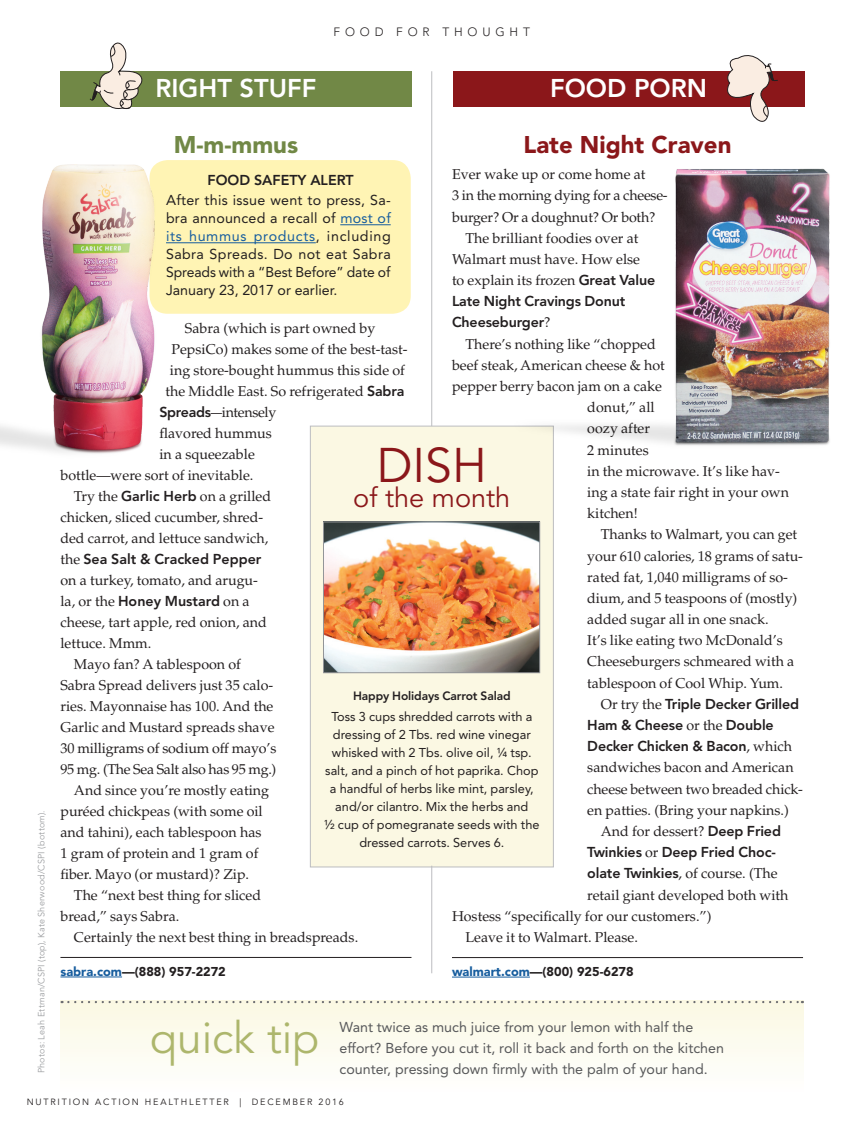
<style>
.page{position:relative;width:863px;height:1134px;background:#fff}
.page>*{position:absolute;margin:0;border:0;box-sizing:border-box;transform-origin:0 0}
.t1{font:48.15px "Avenir LT Std";color:#8b171a}
.t2{font:44.1px "Avenir LT Std";color:#adb66c}
.t3{font:27.15px "Avenir LT Std";color:#8b171a}
.t4{font:800 25.5px "Avenir LT Std";color:#fff}
.t5{font:900 24px "Avenir LT Std";color:#8b171a}
.t6{font:900 24px "Avenir LT Std";color:#718846}
.t7{font:14.25px "Palatino LT Std";color:#231f20}
.t8{font:800 14.25px/21.1px "Avenir LT Std";letter-spacing:-.01em;color:#231f20}
.t9{font:14.25px/18px "Avenir LT Std";letter-spacing:-.005em;color:#231f20;text-align:justify}
.t10{font:14.25px/21px "Avenir LT Std";color:#57585a}
.t11{font:14.25px "Palatino LT Std";letter-spacing:-.02em;color:#231f20}
.t12{font:14.25px "Palatino LT Std";letter-spacing:-.02em;color:#231f20;scale:.8 1}
.t13{font:12.75px/18px "Avenir LT Std";color:#231f20;text-align:center}
.t14{font:900 12.75px "Avenir LT Std";color:#231f20}
.t15{font:800 12px "Avenir LT Std";letter-spacing:-.01em;color:#231f20}
.t16{font:300 12px "Avenir LT Std";letter-spacing:.4em;color:#231f20}
.t17{font:300 9px "Avenir LT Std";letter-spacing:.025em;color:#939598}
.t18{font:9px "Avenir LT Std";letter-spacing:.2em;color:#231f20}
.s1{font-family:"Avenir LT Std";font-weight:800}
.s2{font-family:"Palatino LT Std";font-weight:400}
.s3{color:#175d9e}
</style>
<div class="page">
<div style="left:149px;top:160px;width:262px;height:154px;background:#fff4b4;border-radius:18px"></div>
<hr style="left:60px;top:957px;width:351px;height:1px;background:#231f20">
<hr style="left:60px;top:976px;width:62px;height:1px;background:#175d9e">
<hr style="left:431px;top:71px;width:1px;height:361px;background:#bcbdc0">
<hr style="left:452px;top:957px;width:351px;height:1px;background:#231f20">
<hr style="left:452px;top:976px;width:78px;height:1px;background:#175d9e">
<div style="left:310px;top:426px;width:244px;height:441px;background:#fbf8e3;border:1px solid #bcbdc0"></div>
<div style="left:60px;top:1000px;width:743px;height:93px;background:linear-gradient(to right,#fdfbf1,#fdfbf1)"></div>
<svg style="left:62px;top:1000px;width:741px;height:3px;background:#e0decd"></svg>
<hr style="left:431px;top:865px;width:1px;height:108px;background:#bcbdc0">
<img style="left:325px;top:524px;width:213px;height:147px">
<div style="left:323px;top:522px;width:217px;height:151px;border:1px solid #939598"></div>
<div style="left:60px;top:71px;width:351px;height:35px;background:#718846"></div>
<div style="left:453px;top:71px;width:351px;height:35px;background:#8b171a"></div>
<svg style="left:723px;top:55px;width:55px;height:67px"></svg>
<svg style="left:89px;top:42px;width:57px;height:67px"></svg>
<img style="left:0;top:161px;width:163px;height:293px">
<img style="left:510px;top:168px;width:320px;height:286px">
<hr style="left:340px;top:224px;width:51px;height:1px;background:#175d9e">
<hr style="left:166px;top:242px;width:150px;height:1px;background:#175d9e">
<p class="t16" style="left:334px;top:25px;width:198px">FOOD FOR THOUGHT</p>
<p class="t17" style="left:36px;top:1073px;width:264px;rotate:-90deg">Photos: Leah Ettman/CSPI (top), Kate Sherwood/CSPI (bottom).</p>
<h3 class="t4" style="left:155px;top:73px;width:163px">RIGHT STUFF</h3>
<h3 class="t4" style="left:550px;top:73px;width:159px">FOOD PORN</h3>
<h3 class="t5" style="left:523px;top:130px;width:209px">Late Night Craven</h3>
<h3 class="t6" style="left:174px;top:130px;width:126px">M-m-mmus</h3>
<p class="t7" style="left:452px;top:166px;width:195px">Ever wake up or come home at</p>
<p class="t7" style="left:452px;top:187px;width:217px">3 in the morning dying for a cheese-</p>
<p class="t7" style="left:452px;top:208px;width:205px">burger? Or a doughnut? Or both?</p>
<p class="t7" style="left:465px;top:229px;width:174px">The brilliant foodies over at</p>
<p class="t7" style="left:452px;top:251px;width:190px">Walmart must have. How else</p>
<p class="t7" style="left:452px;top:272px;width:205px">to explain its frozen <span class="s1">Great Value</span></p>
<p class="t8" style="left:452px;top:291px;width:175px">Late Night Cravings Donut<br>Cheeseburger<span class="s2">?</span></p>
<p class="t7" style="left:465px;top:335px;width:192px">There’s nothing like “chopped</p>
<p class="t7" style="left:452px;top:356px;width:214px">beef steak, American cheese &amp; hot</p>
<p class="t7" style="left:452px;top:378px;width:211px">pepper berry bacon jam on a cake</p>
<p class="t7" style="left:587px;top:399px;width:69px">donut,” all</p>
<p class="t7" style="left:587px;top:420px;width:64px">oozy after</p>
<p class="t7" style="left:587px;top:441px;width:63px">2 minutes</p>
<p class="t7" style="left:587px;top:462px;width:194px">in the microwave. It’s like hav-</p>
<p class="t7" style="left:587px;top:483px;width:203px">ing a state fair right in your own</p>
<p class="t7" style="left:587px;top:505px;width:52px">kitchen!</p>
<p class="t7" style="left:601px;top:526px;width:198px">Thanks to Walmart, you can get</p>
<p class="t7" style="left:587px;top:547px;width:217px">your 610 calories, 18 grams of satu-</p>
<p class="t7" style="left:587px;top:568px;width:202px">rated fat, 1,040 milligrams of so-</p>
<p class="t7" style="left:587px;top:589px;width:211px">dium, and 5 teaspoons of (mostly)</p>
<p class="t7" style="left:587px;top:611px;width:183px">added sugar all in one snack.</p>
<p class="t7" style="left:587px;top:632px;width:197px">It’s like eating two McDonald’s</p>
<p class="t7" style="left:587px;top:653px;width:208px">Cheeseburgers schmeared with a</p>
<p class="t7" style="left:587px;top:674px;width:197px">tablespoon of Cool Whip. Yum.</p>
<p class="t8" style="left:587px;top:693px;width:213px;text-indent:13px"><span class="s2">Or try the</span> Triple Decker Grilled<br>Ham &amp; Cheese <span class="s2">or the</span> Double<br>Decker Chicken &amp; Bacon<span class="s2">, which</span></p>
<p class="t7" style="left:587px;top:759px;width:208px">sandwiches bacon and American</p>
<p class="t7" style="left:587px;top:780px;width:217px">cheese between two breaded chick-</p>
<p class="t7" style="left:587px;top:801px;width:203px">en patties. (Bring your napkins.)</p>
<p class="t7" style="left:601px;top:822px;width:182px">And for dessert? <span class="s1">Deep Fried</span></p>
<p class="t8" style="left:587px;top:841px;width:190px">Twinkies <span class="s2">or</span> Deep Fried Choc-</p>
<p class="t7" style="left:587px;top:865px;width:192px"><span class="s1">olate Twinkies</span>, of course. (The</p>
<p class="t7" style="left:587px;top:886px;width:203px">retail giant developed both with</p>
<p class="t7" style="left:452px;top:907px;width:261px">Hostess “specifically for our customers.”)</p>
<p class="t7" style="left:465px;top:928px;width:174px">Leave it to Walmart. Please.</p>
<p class="t14" style="left:452px;top:963px;width:183px"><span class="s3">walmart.com</span>—(800) 925-6278</p>
<p class="t8" style="left:207px;top:169px;width:148px">FOOD SAFETY ALERT</p>
<p class="t9" style="left:166px;top:191px;width:226px">After this issue went to press, Sa&shy;bra announced a recall of <span class="s3">most of its hummus products</span>, including Sabra Spreads. Do not eat Sabra Spreads with a “Best Before” date of January 23, 2017 or earlier.</p>
<p class="t7" style="left:185px;top:319px;width:192px">Sabra (which is part owned by</p>
<p class="t7" style="left:171px;top:340px;width:238px">PepsiCo) makes some of the best-tast-</p>
<p class="t7" style="left:170px;top:361px;width:236px">ing store-bought hummus this side of</p>
<p class="t7" style="left:165px;top:382px;width:240px">the Middle East. So refrigerated <span class="s1">Sabra</span></p>
<p class="t12" style="left:159px;top:403px;width:148px"><span class="s1">Spreads</span>—intensely</p>
<p class="t7" style="left:159px;top:424px;width:114px">flavored hummus</p>
<p class="t7" style="left:159px;top:445px;width:97px">in a squeezable</p>
<p class="t7" style="left:60px;top:466px;width:194px">bottle—were sort of inevitable.</p>
<p class="t7" style="left:74px;top:487px;width:199px">Try the <span class="s1">Garlic Herb</span> on a grilled</p>
<p class="t7" style="left:60px;top:508px;width:204px">chicken, sliced cucumber, shred-</p>
<p class="t7" style="left:60px;top:529px;width:210px">ded carrot, and lettuce sandwich,</p>
<p class="t8" style="left:60px;top:548px;width:202px"><span class="s2">the</span> Sea Salt &amp; Cracked Pepper</p>
<p class="t7" style="left:60px;top:571px;width:199px">on a turkey, tomato, and arugu-</p>
<p class="t8" style="left:60px;top:590px;width:191px"><span class="s2">la, or the</span> Honey Mustard <span class="s2">on a</span></p>
<p class="t7" style="left:60px;top:613px;width:208px">cheese, tart apple, red onion, and</p>
<p class="t7" style="left:60px;top:634px;width:92px">lettuce. Mmm.</p>
<p class="t7" style="left:74px;top:655px;width:169px">Mayo fan? A tablespoon of</p>
<p class="t7" style="left:60px;top:676px;width:214px">Sabra Spread delivers just 35 calo-</p>
<p class="t7" style="left:60px;top:697px;width:214px">ries. Mayonnaise has 100. And the</p>
<p class="t7" style="left:60px;top:718px;width:216px">Garlic and Mustard spreads shave</p>
<p class="t7" style="left:60px;top:739px;width:217px">30 milligrams of sodium off mayo’s</p>
<p class="t11" style="left:60px;top:760px;width:217px">95 mg. (The Sea Salt also has 95 mg.)</p>
<p class="t7" style="left:74px;top:781px;width:197px">And since you’re mostly eating</p>
<p class="t7" style="left:60px;top:802px;width:204px">puréed chickpeas (with some oil</p>
<p class="t7" style="left:60px;top:823px;width:203px">and tahini), each tablespoon has</p>
<p class="t7" style="left:60px;top:844px;width:200px">1 gram of protein and 1 gram of</p>
<p class="t7" style="left:60px;top:865px;width:190px">fiber. Mayo (or mustard)? Zip.</p>
<p class="t7" style="left:74px;top:886px;width:189px">The “next best thing for sliced</p>
<p class="t7" style="left:60px;top:907px;width:120px">bread,” says Sabra.</p>
<p class="t7" style="left:74px;top:928px;width:286px">Certainly the next best thing in breadspreads.</p>
<p class="t14" style="left:60px;top:963px;width:167px"><span class="s3">sabra.com</span>—(888) 957-2272</p>
<h1 class="t1" style="left:377px;top:438px;width:112px">DISH</h1>
<h3 class="t3" style="left:353px;top:482px;width:159px">of the month</h3>
<p class="t15" style="left:353px;top:688px;width:159px">Happy Holidays Carrot Salad</p>
<p class="t13" style="left:324px;top:707px;width:217px">Toss 3 cups shredded carrots with a dressing of 2 Tbs. red wine vinegar whisked with 2 Tbs. olive oil, ¼ tsp. salt, and a pinch of hot paprika. Chop a handful of herbs like mint, parsley, and/or cilantro. Mix the herbs and<br>½ cup of pomegranate seeds with the dressed carrots. Serves 6.</p>
<h2 class="t2" style="left:150px;top:1012px;width:170px">quick tip</h2>
<p class="t10" style="left:339px;top:1016px;width:386px">Want twice as much juice from your lemon with half the effort? Before you cut it, roll it back and forth on the kitchen counter, pressing down firmly with the palm of your hand.</p>
<p class="t18" style="left:27px;top:1096px;width:319px">NUTRITION ACTION HEALTHLETTER | DECEMBER 2016</p>
</div>
